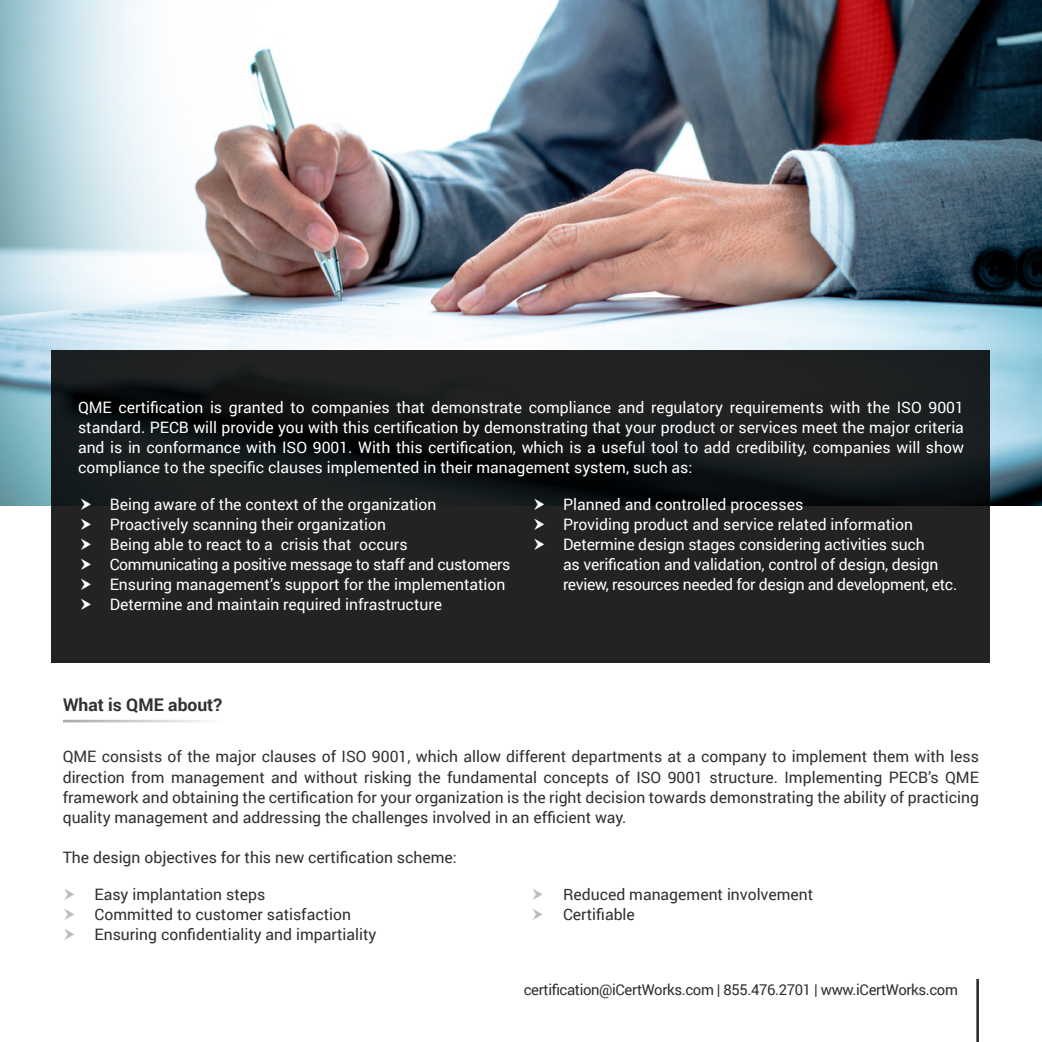
<style>
.page{position:relative;width:1042px;height:1042px;background:#fff}
.page>*{position:absolute;margin:0;border:0;box-sizing:border-box;transform-origin:0 0}
.t1{font:700 17.5px "Roboto";color:#312f30}
.t2{font:15.75px/20.1px "Roboto";color:#fff}
.Bullet_pooint{font:15.75px/20.1px "Roboto";color:#312f30;text-align:justify}
.t3{font:15.75px "Roboto";letter-spacing:-.02em;color:#fff}
.Bullet_Points{font:14.88px "Roboto";letter-spacing:-.025em;color:#312f30}
</style>
<div class="page">
<img style="left:0;top:0;width:1041px;height:505px">
<svg style="left:52px;top:350px;width:938px;height:312px;background:#1c1e1e"></svg>
<hr style="left:976px;top:979px;width:3px;height:63px;background:#312f30">
<svg style="left:81px;top:498px;width:10px;height:12px"></svg>
<svg style="left:81px;top:518px;width:10px;height:12px"></svg>
<svg style="left:81px;top:538px;width:10px;height:12px"></svg>
<svg style="left:81px;top:558px;width:10px;height:12px"></svg>
<svg style="left:81px;top:579px;width:10px;height:11px"></svg>
<svg style="left:81px;top:599px;width:10px;height:11px"></svg>
<svg style="left:534px;top:498px;width:10px;height:12px"></svg>
<svg style="left:534px;top:518px;width:10px;height:12px"></svg>
<svg style="left:534px;top:538px;width:10px;height:12px"></svg>
<p class="t2" style="left:78px;top:397px;width:887px;text-align:justify">QME certification is granted to companies that demonstrate compliance and regulatory requirements with the ISO 9001 standard. PECB will provide you with this certification by demonstrating that your product or services meet the major criteria and is in conformance with ISO 9001. With this certification, which is a useful tool to add credibility, companies will show compliance to the specific clauses implemented in their management system, such as:</p>
<p class="t2" style="left:110px;top:493px;width:328px">Being aware of the context of the organization</p>
<p class="t2" style="left:110px;top:514px;width:278px">Proactively scanning their organization</p>
<p class="t2" style="left:110px;top:534px;width:299px">Being able to react to a crisis that occurs</p>
<p class="t3" style="left:110px;top:553px;width:402px">Communicating a positive message to staff and customers</p>
<p class="t2" style="left:110px;top:574px;width:397px">Ensuring management’s support for the implementation</p>
<p class="t2" style="left:110px;top:594px;width:334px">Determine and maintain required infrastructure</p>
<p class="t1" style="left:63px;top:692px;width:161px">What is QME about?</p>
<p class="t2" style="left:563px;top:493px;width:242px">Planned and controlled processes</p>
<p class="t2" style="left:563px;top:514px;width:351px">Providing product and service related information</p>
<p class="t2" style="left:563px;top:534px;width:396px">Determine design stages considering activities such<br>as verification and validation, control of design, design review, resources needed for design and development, etc.</p>
<p class="Bullet_pooint" style="left:63px;top:746px;width:918px">QME consists of the major clauses of ISO 9001, which allow different departments at a company to implement them with less direction from management and without risking the fundamental concepts of ISO 9001 structure. Implementing PECB’s QME framework and obtaining the certification for your organization is the right decision towards demonstrating the ability of practicing quality management and addressing the challenges involved in an efficient way.</p>
<p class="Bullet_pooint" style="left:63px;top:847px;width:396px">The design objectives for this new certification scheme:</p>
<p class="Bullet_pooint" style="left:94px;top:883px;width:172px">Easy implantation steps</p>
<p class="Bullet_pooint" style="left:94px;top:903px;width:258px">Committed to customer satisfaction</p>
<p class="Bullet_pooint" style="left:94px;top:923px;width:283px">Ensuring confidentiality and impartiality</p>
<p class="Bullet_pooint" style="left:563px;top:883px;width:252px">Reduced management involvement</p>
<p class="Bullet_pooint" style="left:563px;top:903px;width:73px">Certifiable</p>
<p class="Bullet_Points" style="left:524px;top:979px;width:436px">certification@iCertWorks.com | 855.476.2701 | www.iCertWorks.com</p>
</div>
